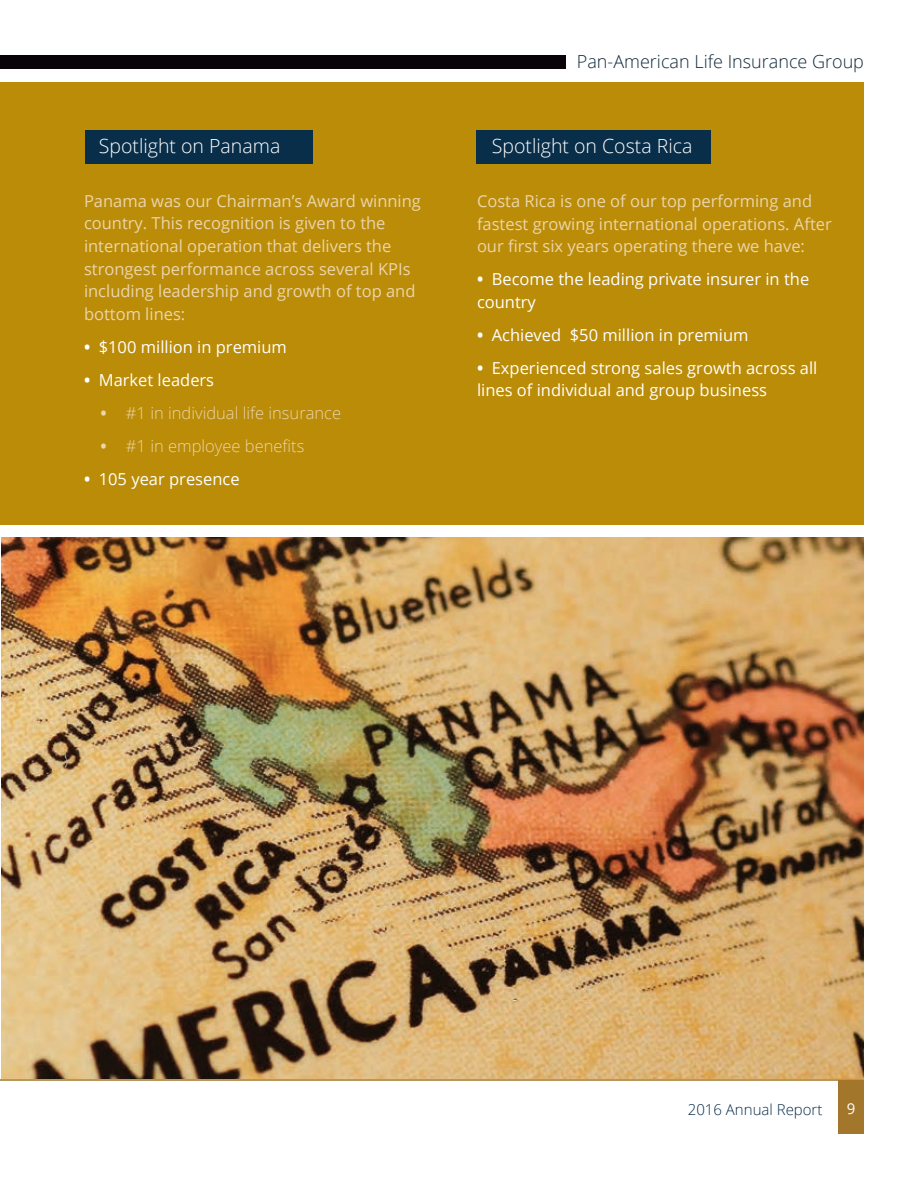
<style>
.page{position:relative;width:918px;height:1188px;background:#fff}
.page>*{position:absolute;margin:0;border:0;box-sizing:border-box;transform-origin:0 0}
.t1{font:300 19.5px "Open Sans";color:#fff}
.t2{font:300 18px "Open Sans";color:#102a3a}
.t3{font:16.5px/22.5px "Open Sans";color:#ebd5ab}
.t4{font:16.5px/22.5px "Open Sans";color:#fff}
.t5{font:300 16.5px "Open Sans";color:#ebd5ab}
.t6{font:300 15px "Open Sans";color:#082e4a}
.t7{font:15px "Open Sans";color:#fff}
.s1{font-weight:700}
</style>
<div class="page">
<div style="left:838px;top:1080px;width:26px;height:54px;background:#a2762b"></div>
<hr style="left:0;top:1079px;width:864px;height:2px;background:#a2762b">
<div style="left:0;top:56px;width:566px;height:13px;background:#090208"></div>
<img style="left:2px;top:537px;width:862px;height:541px">
<div style="left:0;top:82px;width:864px;height:443px;background:#bb8c07"></div>
<div style="left:477px;top:130px;width:234px;height:33px;background:#082e4a"></div>
<div style="left:85px;top:130px;width:227px;height:34px;background:#082e4a"></div>
<p class="t2" style="left:577px;top:49px;width:289px">Pan-American Life Insurance Group</p>
<p class="t1" style="left:99px;top:132px;width:183px">Spotlight on Panama</p>
<p class="t1" style="left:492px;top:132px;width:202px">Spotlight on Costa Rica</p>
<p class="t3" style="left:84px;top:189px;width:338px">Panama was our Chairman’s Award winning country. This recognition is given to the international operation that delivers the strongest performance across several KPIs including leadership and growth of top and bottom lines:</p>
<p class="t4" style="left:84px;top:335px;width:204px"><span class="s1">•</span> $100 million in premium</p>
<p class="t4" style="left:84px;top:368px;width:132px"><span class="s1">•</span> Market leaders</p>
<p class="t5" style="left:100px;top:401px;width:242px"><span class="s1">•</span> #1 in individual life insurance</p>
<p class="t5" style="left:100px;top:434px;width:206px"><span class="s1">•</span> #1 in employee benefits</p>
<p class="t4" style="left:84px;top:467px;width:157px"><span class="s1">•</span> 105 year presence</p>
<p class="t3" style="left:477px;top:189px;width:356px">Costa Rica is one of our top performing and fastest growing international operations. After our first six years operating there we have:</p>
<p class="t4" style="left:477px;top:267px;width:334px"><span class="s1">•</span> Become the leading private insurer in the country</p>
<p class="t4" style="left:477px;top:323px;width:273px"><span class="s1">•</span> Achieved $50 million in premium</p>
<p class="t4" style="left:477px;top:356px;width:342px"><span class="s1">•</span> Experienced strong sales growth across all lines of individual and group business</p>
<p class="t6" style="left:688px;top:1099px;width:136px">2016 Annual Report</p>
<p class="t7" style="left:847px;top:1098px;width:10px">9</p>
</div>
